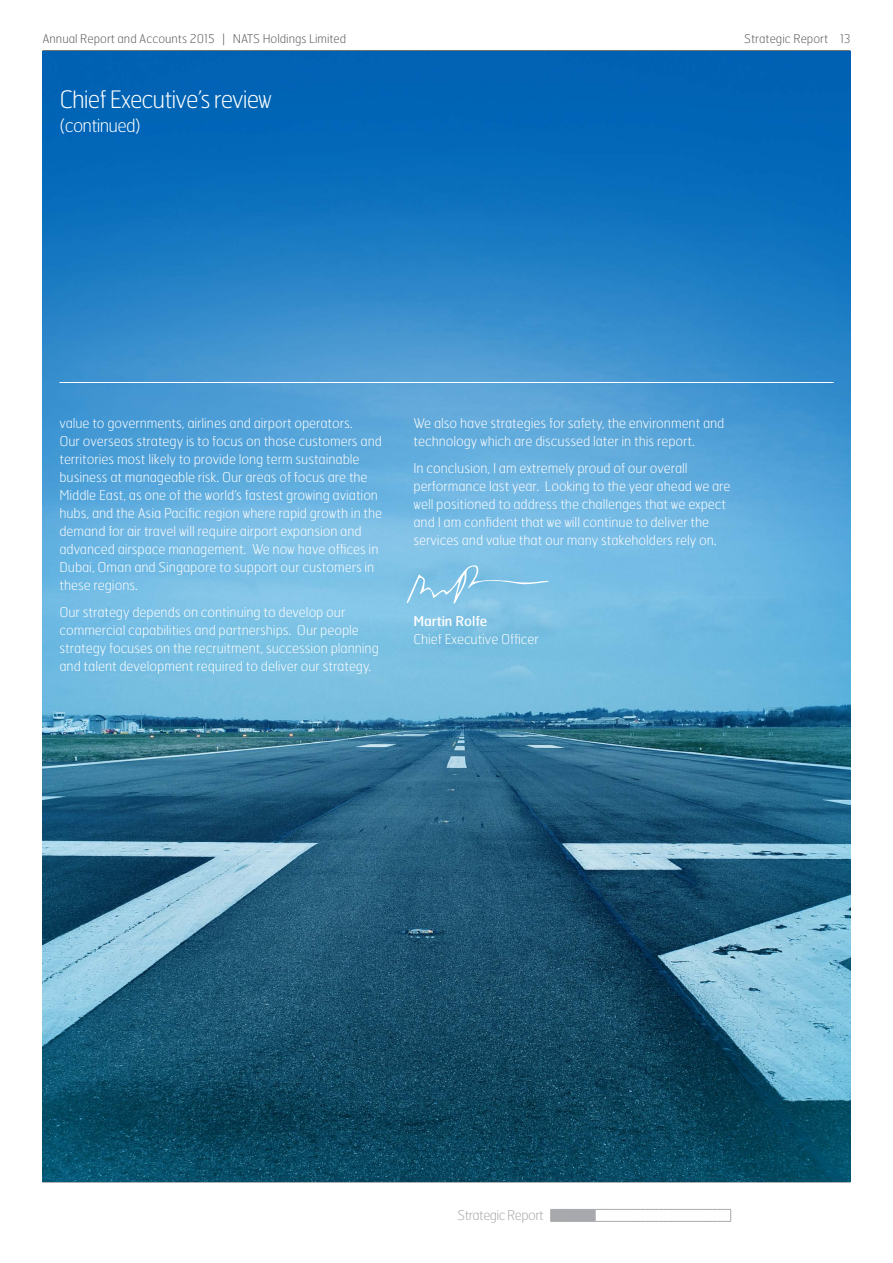
<style>
.page{position:relative;width:893px;height:1263px;background:#fff}
.page>*{position:absolute;margin:0;border:0;box-sizing:border-box;transform-origin:0 0}
.t1{font:100 24px "Hermes";letter-spacing:-.04em;color:#fff}
.t2{font:100 18px "Hermes";letter-spacing:-.04em;color:#fff}
.t3{font:100 13.5px/18px "Hermes";letter-spacing:-.005em;color:#fff}
.t4{font:100 13.5px "Hermes";letter-spacing:-.04em;color:#a7a9ac}
.t5{font:13.5px "Hermes";letter-spacing:-.005em;color:#fff}
.t6{font:100 12px "Hermes";color:#58595b}
</style>
<div class="page">
<hr style="left:43px;top:50px;width:807px;height:1px;background:#58595b">
<hr style="left:43px;top:1182px;width:807px;height:1px;background:#58595b">
<img style="left:43px;top:51px;width:807px;height:1131px">
<div style="left:409px;top:558px;width:145px;height:40px;background:#7ec2e6"></div>
<svg style="left:407px;top:565px;width:142px;height:39px"></svg>
<hr style="left:59px;top:382px;width:775px;height:1px;background:#fff">
<svg style="left:550px;top:1209px;width:181px;height:13px"></svg>
<p class="t6" style="left:43px;top:31px;width:305px">Annual Report and Accounts 2015 | NATS Holdings Limited</p>
<p class="t6" style="left:744px;top:31px;width:108px">Strategic Report 13</p>
<h1 class="t1" style="left:59px;top:84px;width:214px">Chief Executive’s review</h1>
<h2 class="t2" style="left:59px;top:114px;width:83px">(continued)</h2>
<p class="t3" style="left:59px;top:414px;width:324px">value to governments, airlines and airport operators.<br>Our overseas strategy is to focus on those customers and territories most likely to provide long term sustainable business at manageable risk. Our areas of focus are the Middle East, as one of the world’s fastest growing aviation hubs, and the Asia Pacific region where rapid growth in the demand for air travel will require airport expansion and advanced airspace management. We now have offices in Dubai, Oman and Singapore to support our customers in these regions.</p>
<p class="t3" style="left:59px;top:603px;width:321px">Our strategy depends on continuing to develop our commercial capabilities and partnerships. Our people strategy focuses on the recruitment, succession planning and talent development required to deliver our strategy.</p>
<p class="t3" style="left:413px;top:413px;width:312px">We also have strategies for safety, the environment and technology which are discussed later in this report.</p>
<p class="t3" style="left:413px;top:458px;width:319px">In conclusion, I am extremely proud of our overall performance last year. Looking to the year ahead we are well positioned to address the challenges that we expect and I am confident that we will continue to deliver the services and value that our many stakeholders rely on.</p>
<p class="t5" style="left:413px;top:612px;width:75px">Martin Rolfe</p>
<p class="t3" style="left:413px;top:629px;width:127px">Chief Executive Officer</p>
<p class="t4" style="left:457px;top:1207px;width:88px">Strategic Report</p>
</div>
